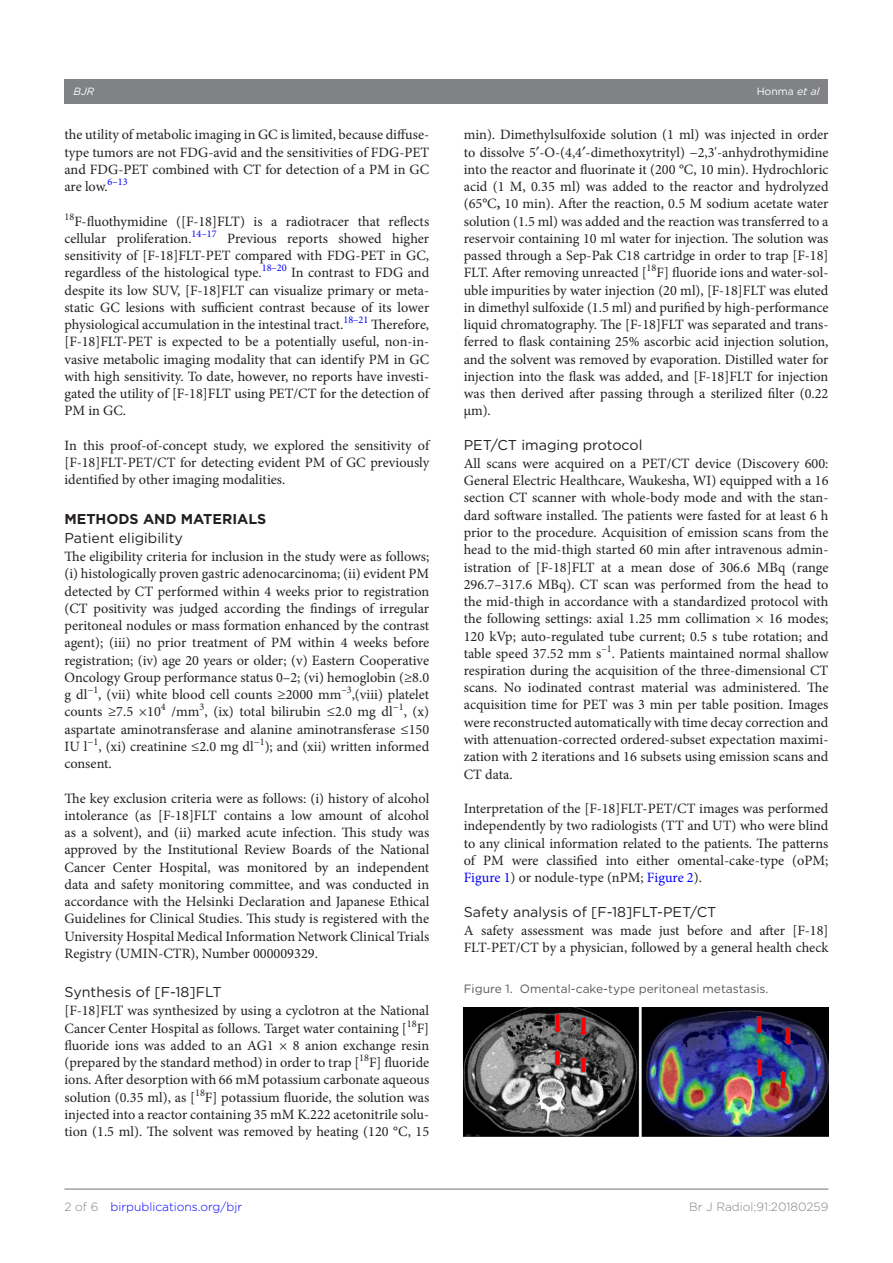
<style>
.page{position:relative;width:893px;height:1263px;background:#fff}
.page>*{position:absolute;margin:0;border:0;box-sizing:border-box;transform-origin:0 0}
.t1{font:14.25px/17.2px "Minion Pro";color:#231f20;text-align:justify}
.t2{font:14.25px "Gotham";color:#231f20}
.t3{font:700 14.25px "Gotham";color:#231f20}
.t4{font:12px "Gotham";color:#57585a}
.t5{font:300 12px "Gotham";color:#00f}
.t6{font:300 12px "Gotham";color:#808285}
.t7{font:10.5px "Gotham";color:#fff}
.t8{font:italic 10.5px "Gotham";color:#fff}
.s1{font-style:italic}
.s2{font-weight:700}
.s3{color:#00f}
.s4{color:#808285}
</style>
<div class="page">
<hr style="left:64px;top:1188px;width:764px;height:2px;background:#808285">
<div style="left:64px;top:79px;width:764px;height:24px;background:#808285"></div>
<img style="left:464px;top:1007px;width:364px;height:129px">
<p class="t8" style="left:74px;top:85px;width:22px">BJR</p>
<p class="t7" style="left:757px;top:85px;width:64px">Honma <span class="s1">et al</span></p>
<p class="t1" style="left:64px;top:126px;width:366px">the utility of metabolic imaging in GC is limited, because diffuse&shy;type tumors are not FDG-avid and the sensitivities of FDG-PET and FDG-PET combined with CT for detection of a PM in GC are low.<sup>6–13</sup></p>
<p class="t1" style="left:64px;top:213px;width:366px"><sup>18</sup>F-fluothymidine ([F-18]FLT) is a radiotracer that reflects cellular proliferation.<sup>14–17</sup> Previous reports showed higher sensitivity of [F-18]FLT-PET compared with FDG-PET in GC, regardless of the histological type.<sup>18–20</sup> In contrast to FDG and despite its low SUV, [F-18]FLT can visualize primary or meta&shy;static GC lesions with sufficient contrast because of its lower physiological accumulation in the intestinal tract.<sup>18–21</sup> Therefore, [F-18]FLT-PET is expected to be a potentially useful, non-in&shy;vasive metabolic imaging modality that can identify PM in GC with high sensitivity. To date, however, no reports have investi&shy;gated the utility of [F-18]FLT using PET/CT for the detection of PM in GC.</p>
<p class="t1" style="left:64px;top:437px;width:366px">In this proof-of-concept study, we explored the sensitivity of [F-18]FLT-PET/CT for detecting evident PM of GC previously identified by other imaging modalities.</p>
<p class="t3" style="left:64px;top:509px;width:203px">M ETHODS AND MATERIALS</p>
<p class="t2" style="left:64px;top:529px;width:120px">Patient eligibility</p>
<p class="t1" style="left:64px;top:548px;width:366px">The eligibility criteria for inclusion in the study were as follows; (i) histologically proven gastric adenocarcinoma; (ii) evident PM detected by CT performed within 4 weeks prior to registration (CT positivity was judged according the findings of irregular peritoneal nodules or mass formation enhanced by the contrast agent); (iii) no prior treatment of PM within 4 weeks before registration; (iv) age 20 years or older; (v) Eastern Cooperative Oncology Group performance status 0–2; (vi) hemoglobin (≥8.0 g dl<sup>−1</sup>, (vii) white blood cell counts ≥2000 mm<sup>–3</sup>,(viii) platelet counts ≥7.5 ×10<sup>4</sup> /mm<sup>3</sup>, (ix) total bilirubin ≤2.0 mg dl<sup>−1</sup>, (x) aspartate aminotransferase and alanine aminotransferase ≤150<br>IU l<sup>−1</sup>, (xi) creatinine ≤2.0 mg dl<sup>−1</sup>); and (xii) written informed consent.</p>
<p class="t1" style="left:65px;top:789px;width:366px">The key exclusion criteria were as follows: (i) history of alcohol intolerance (as [F-18]FLT contains a low amount of alcohol as a solvent), and (ii) marked acute infection. This study was approved by the Institutional Review Boards of the National Cancer Center Hospital, was monitored by an independent data and safety monitoring committee, and was conducted in accordance with the Helsinki Declaration and Japanese Ethical Guidelines for Clinical Studies. This study is registered with the University Hospital Medical Information Network Clinical Trials Registry (UMIN-CTR), Number 000009329.</p>
<p class="t2" style="left:65px;top:983px;width:159px">Synthesis of [F-18]FLT</p>
<p class="t1" style="left:64px;top:1002px;width:366px">[F-18]FLT was synthesized by using a cyclotron at the National Cancer Center Hospital as follows. Target water containing [<sup>18</sup>F] fluoride ions was added to an AG1 × 8 anion exchange resin (prepared by the standard method) in order to trap [<sup>18</sup>F] fluoride ions. After desorption with 66 mM potassium carbonate aqueous solution (0.35 ml), as [<sup>18</sup>F] potassium fluoride, the solution was injected into a reactor containing 35 mM K.222 acetonitrile solu&shy;tion (1.5 ml). The solvent was removed by heating (120 °C, 15</p>
<p class="t1" style="left:464px;top:126px;width:366px">min). Dimethylsulfoxide solution (1 ml) was injected in order to dissolve 5 -O-(4,4 -dimethoxytrityl) −2,3'-anhydrothymidine into the reactor and fluorinate it (200 °C, 10 min). Hydrochloric acid (1 M, 0.35 ml) was added to the reactor and hydrolyzed (65°C<span class="s2">,</span> 10 min). After the reaction, 0.5 M sodium acetate water solution (1.5 ml) was added and the reaction was transferred to a reservoir containing 10 ml water for injection. The solution was passed through a Sep-Pak C18 cartridge in order to trap [F-18] FLT. After removing unreacted [<sup>18</sup>F] fluoride ions and water-sol&shy;uble impurities by water injection (20 ml), [F-18]FLT was eluted in dimethyl sulfoxide (1.5 ml) and purified by high-performance liquid chromatography. The [F-18]FLT was separated and trans&shy;ferred to flask containing 25% ascorbic acid injection solution, and the solvent was removed by evaporation. Distilled water for injection into the flask was added, and [F-18]FLT for injection was then derived after passing through a sterilized filter (0.22 µm).</p>
<p class="t2" style="left:464px;top:436px;width:180px">PET/CT imaging protocol</p>
<p class="t1" style="left:464px;top:455px;width:366px">All scans were acquired on a PET/CT device (Discovery 600:<br>General Electric Healthcare, Waukesha, WI) equipped with a 16 section CT scanner with whole-body mode and with the stan&shy;dard software installed. The patients were fasted for at least 6 h prior to the procedure. Acquisition of emission scans from the head to the mid-thigh started 60 min after intravenous admin&shy;istration of [F-18]FLT at a mean dose of 306.6 MBq (range 296.7–317.6 MBq). CT scan was performed from the head to the mid-thigh in accordance with a standardized protocol with the following settings: axial 1.25 mm collimation × 16 modes; 120 kVp; auto-regulated tube current; 0.5 s tube rotation; and table speed 37.52 mm s<sup>–1</sup>. Patients maintained normal shallow respiration during the acquisition of the three-dimensional CT scans. No iodinated contrast material was administered. The acquisition time for PET was 3 min per table position. Images were reconstructed automatically with time decay correction and with attenuation-corrected ordered-subset expectation maximi&shy;zation with 2 iterations and 16 subsets using emission scans and CT data.</p>
<p class="t1" style="left:464px;top:800px;width:366px">Interpretation of the [F-18]FLT-PET/CT images was performed independently by two radiologists (TT and UT) who were blind to any clinical information related to the patients. The patterns of PM were classified into either omental-cake-type (oPM; <span class="s3">Figure 1</span>) or nodule-type (nPM; <span class="s3">Figure 2</span>).</p>
<p class="t2" style="left:464px;top:902px;width:254px">Safety analysis of [F-18]FLT-PET/CT</p>
<p class="t1" style="left:464px;top:921px;width:366px">A safety assessment was made just before and after [F-18]<br>FLT-PET/CT by a physician, followed by a general health check</p>
<p class="t4" style="left:464px;top:981px;width:306px">Figure 1. Omental-cake-type peritoneal metastasis.</p>
<p class="t5" style="left:64px;top:1199px;width:179px"><span class="s4">2 of 6</span> birpublications.org/bjr</p>
<p class="t6" style="left:689px;top:1199px;width:141px">Br J Radiol;91:20180259</p>
</div>
